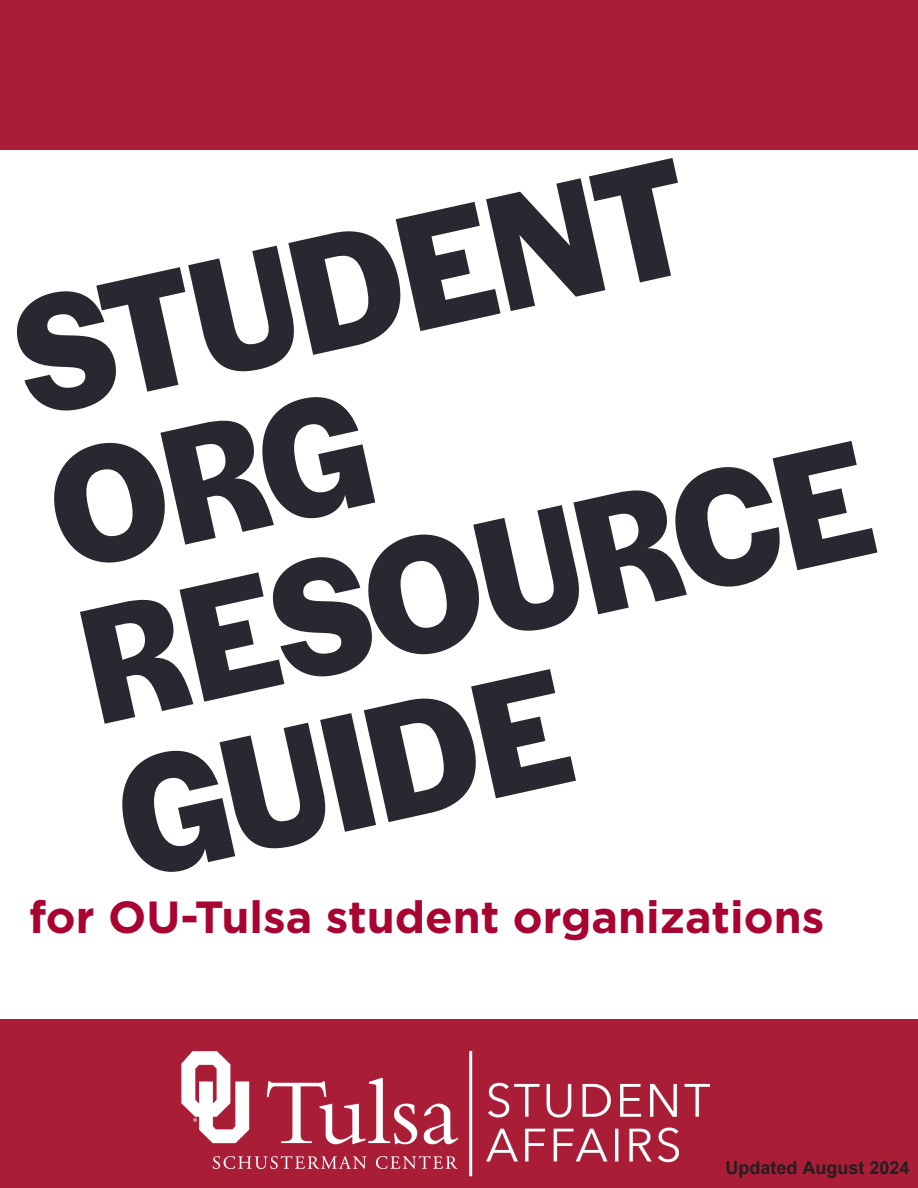
<style>
.page{position:relative;width:918px;height:1188px;background:#fff}
.page>*{position:absolute;margin:0;border:0;box-sizing:border-box;transform-origin:0 0}
.t1{font:700 172.5px "Halyard Display";color:#272830;scale:.9 1}
.t2{font:700 45px "Gotham";color:#a90332}
.t3{font:700 18px "Arial";color:#231f20}
</style>
<div class="page">
<div style="left:0;top:0;width:918px;height:149px;background:#a91d37"></div>
<div style="left:0;top:1020px;width:918px;height:168px;background:#a91d37"></div>
<img style="left:181px;top:1050px;width:529px;height:127px">
<p class="t1" style="left:-10px;top:243px;width:764px;rotate:-13deg">STUDENT</p>
<p class="t1" style="left:59px;top:551px;width:893px;rotate:-13deg">RESOURCE</p>
<p class="t1" style="left:92px;top:704px;width:511px;rotate:-13deg">GUIDE</p>
<p class="t2" style="left:29px;top:887px;width:797px">for OU-Tulsa student organizations</p>
<p class="t3" style="left:726px;top:1155px;width:186px">Updated August 2024</p>
</div>
